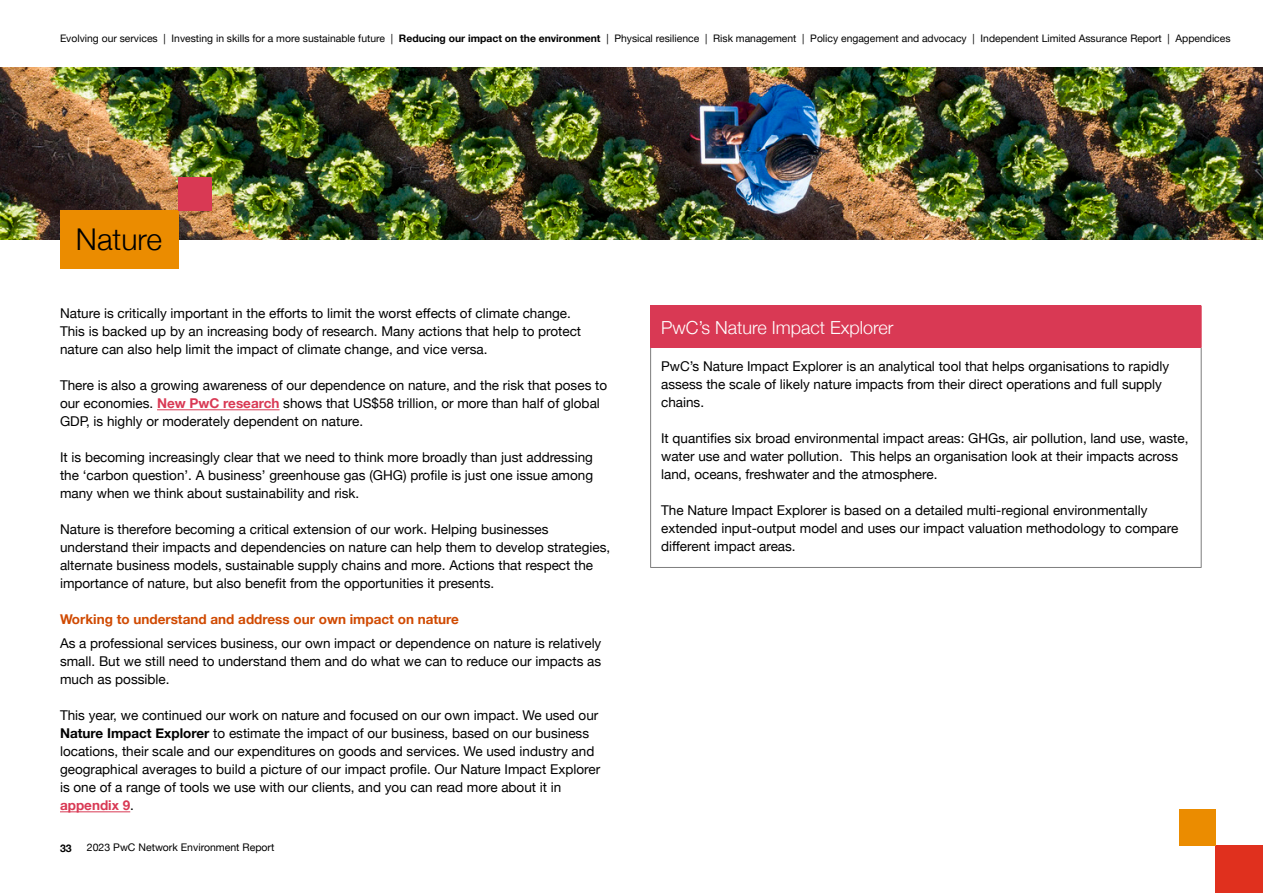
<style>
.page{position:relative;width:1263px;height:893px;background:#fff}
.page>*{position:absolute;margin:0;border:0;box-sizing:border-box;transform-origin:0 0}
.Section_Title{font:300 30px "Helvetica Neue";color:#000}
.t1{font:300 18px "Helvetica Neue";color:#fff}
.Bulleted_List_2{font:13.5px/18px "Helvetica Neue";color:#000}
.t2{font:700 13.5px "Helvetica Neue";color:#d04a02}
.t3{font:10.5px "Helvetica Neue";color:#000}
.t4{font:700 10.5px "Helvetica Neue";color:#000}
.t5{font:10.35px "Helvetica Neue LT Pro";color:#000}
.s1{font-weight:700}
.s2{font-weight:700;color:#d93954}
</style>
<div class="page">
<div style="left:651px;top:306px;width:550px;height:42px;background:#d93954"></div>
<hr style="left:650px;top:348px;width:1px;height:219px;background:#7d7d7d">
<hr style="left:1201px;top:348px;width:1px;height:219px;background:#7d7d7d">
<hr style="left:650px;top:567px;width:551px;height:1px;background:#7d7d7d">
<hr style="left:650px;top:306px;width:1px;height:42px;background:#d93954">
<hr style="left:1201px;top:306px;width:1px;height:42px;background:#d93954">
<hr style="left:157px;top:409px;width:123px;height:1px;background:#d93954">
<hr style="left:60px;top:811px;width:70px;height:1px;background:#d93954">
<img style="left:0;top:68px;width:1263px;height:172px">
<div style="left:60px;top:210px;width:118px;height:59px;background:#eb8c00"></div>
<div style="left:178px;top:177px;width:34px;height:33px;background:#d93954"></div>
<div style="left:1215px;top:845px;width:48px;height:48px;background:#e0301e"></div>
<div style="left:1179px;top:809px;width:36px;height:36px;background:#eb8c00"></div>
<p class="t5" style="left:60px;top:31px;width:1172px">Evolving our services | Investing in skills for a more sustainable future | <span class="s1">Reducing our impact on the environment</span> | Physical resilience | Risk management | Policy engagement and advocacy | Independent Limited Assurance Report | Appendices</p>
<p class="Section_Title" style="left:76px;top:215px;width:88px">Nature</p>
<p class="Bulleted_List_2" style="left:60px;top:305px;width:523px">Nature is critically important in the efforts to limit the worst effects of climate change.<br>This is backed up by an increasing body of research. Many actions that help to protect nature can also help limit the impact of climate change, and vice versa.</p>
<p class="Bulleted_List_2" style="left:60px;top:377px;width:549px">There is also a growing awareness of our dependence on nature, and the risk that poses to our economies. <span class="s2">New PwC research</span> shows that US$58 trillion, or more than half of global</p>
<p class="Bulleted_List_2" style="left:60px;top:413px;width:305px">GDP, is highly or moderately dependent on nature.</p>
<p class="Bulleted_List_2" style="left:60px;top:449px;width:535px;text-align:justify">It is becoming increasingly clear that we need to think more broadly than just addressing the ‘carbon question’. A business’ greenhouse gas (GHG) profile is just one issue among many when we think about sustainability and risk.</p>
<p class="Bulleted_List_2" style="left:60px;top:521px;width:552px">Nature is therefore becoming a critical extension of our work. Helping businesses understand their impacts and dependencies on nature can help them to develop strategies, alternate business models, sustainable supply chains and more. Actions that respect the importance of nature, but also benefit from the opportunities it presents.</p>
<p class="t2" style="left:60px;top:609px;width:400px">Working to understand and address our own impact on nature</p>
<p class="Bulleted_List_2" style="left:60px;top:635px;width:543px;text-align:justify">As a professional services business, our own impact or dependence on nature is relatively small. But we still need to understand them and do what we can to reduce our impacts as much as possible.</p>
<p class="Bulleted_List_2" style="left:60px;top:707px;width:542px">This year, we continued our work on nature and focused on our own impact. We used our <span class="s1">Nature Impact Explorer</span> to estimate the impact of our business, based on our business locations, their scale and our expenditures on goods and services. We used industry and geographical averages to build a picture of our impact profile. Our Nature Impact Explorer is one of a range of tools we use with our clients, and you can read more about it in <span class="s2">appendix 9</span>.</p>
<p class="t4" style="left:60px;top:840px;width:13px">33</p>
<p class="t3" style="left:87px;top:840px;width:189px">2023 PwC Network Environment Report</p>
<p class="t1" style="left:661px;top:313px;width:234px">PwC’s Nature Impact Explorer</p>
<h6 class="Bulleted_List_2" style="left:661px;top:358px;width:509px">PwC’s Nature Impact Explorer is an analytical tool that helps organisations to rapidly assess the scale of likely nature impacts from their direct operations and full supply chains.</h6>
<h6 class="Bulleted_List_2" style="left:661px;top:430px;width:529px">It quantifies six broad environmental impact areas: GHGs, air pollution, land use, waste, water use and water pollution. This helps an organisation look at their impacts across land, oceans, freshwater and the atmosphere.</h6>
<h6 class="Bulleted_List_2" style="left:661px;top:502px;width:519px">The Nature Impact Explorer is based on a detailed multi-regional environmentally extended input-output model and uses our impact valuation methodology to compare different impact areas.</h6>
</div>
